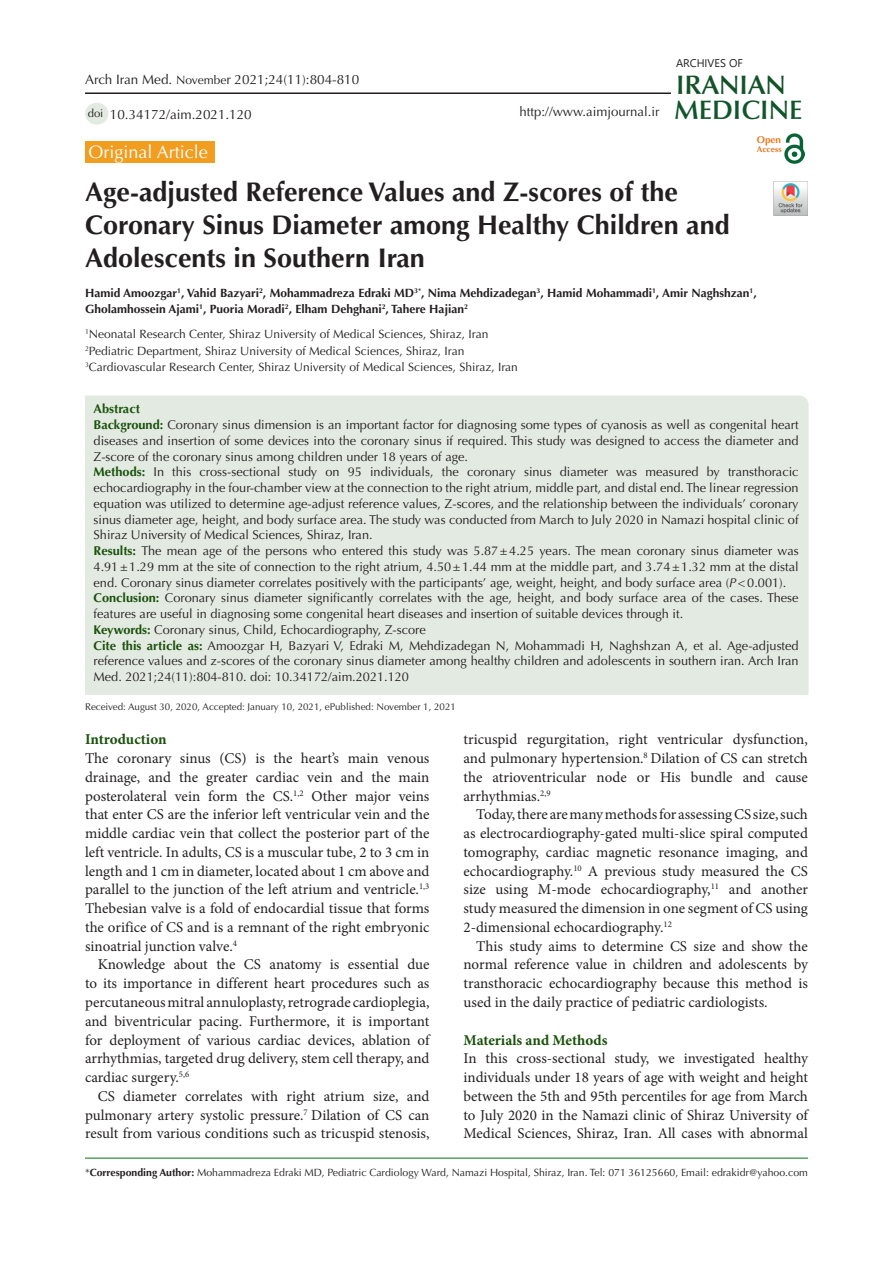
<style>
.page{position:relative;width:893px;height:1263px;background:#fff}
.page>*{position:absolute;margin:0;border:0;box-sizing:border-box;transform-origin:0 0}
.t1{font:700 27px/33px "Optima LT Std";color:#231f20}
.t2{font:600 26.85px "Optima LT Std";color:#11552a}
.t3{font:600 26.85px "Optima LT Std";color:#145228}
.t4{font:18px "Optima LT Std";color:#fff}
.t5{font:15px/18.8px "Minion Pro";color:#231f20;text-align:justify}
.t6{font:700 15px "Minion Pro";color:#19500a}
.t7{font:13.5px "Optima LT Std";color:#231f20}
.t8{font:13.2px "Optima LT Std";color:#231f20}
.t9{font:12.75px/15.8px "Optima LT Std";color:#231f20;text-align:justify}
.t10{font:700 12.75px "Optima LT Std";color:#19510a}
.t11{font:12px "Optima LT Std";color:#231f20}
.t12{font:700 12px/16.5px "Optima LT Std";color:#231f20}
.t13{font:11.25px "Optima LT Std";color:#231f20}
.t14{font:11.1px "Segoe UI";color:#231f20}
.t15{font:10.5px "Optima LT Std";color:#231f20}
.t16{font:700 9.9px "Optima LT Std";color:#ee7a23}
.t17{font:9.75px "Optima LT Std";color:#231f20}
.t18{font:700 8.4px "Optima LT Std";color:#e67625}
.s1{font-size:12px}
.s2{font-weight:700;color:#19510a}
.s3{font-style:italic}
.s4{font-weight:700;color:#19500a}
.s5{font-weight:700}
</style>
<div class="page">
<hr style="left:85px;top:1158px;width:723px;height:1px;background:#007513">
<div style="left:85px;top:141px;width:130px;height:22px;background:#f19d20"></div>
<div style="left:85px;top:395px;width:724px;height:300px;background:#e3eae2"></div>
<div style="left:85px;top:103px;width:23px;height:22px;background:#e3eae2;border-radius:50%"></div>
<hr style="left:85px;top:92px;width:586px;height:2px;background:#231f20">
<img style="left:785px;top:133px;width:19px;height:31px">
<img style="left:774px;top:182px;width:34px;height:34px">
<p class="t7" style="left:85px;top:72px;width:276px">Arch Iran Med. <span class="s1">Novembe</span>r 2021;24(11):804-810</p>
<p class="t13" style="left:88px;top:106px;width:17px">doi</p>
<p class="t7" style="left:110px;top:106px;width:143px">10.34172/aim.2021.120</p>
<p class="t8" style="left:520px;top:104px;width:141px">http://www.aimjournal.ir</p>
<p class="t14" style="left:676px;top:52px;width:68px">ARCHIVES OF</p>
<p class="t3" style="left:676px;top:69px;width:111px">IRANIAN</p>
<p class="t2" style="left:674px;top:94px;width:130px">MEDICINE</p>
<p class="t16" style="left:757px;top:134px;width:26px">Open</p>
<p class="t18" style="left:757px;top:144px;width:26px">Access</p>
<p class="t4" style="left:89px;top:141px;width:121px">Original Article</p>
<p class="t1" style="left:85px;top:176px;width:646px">Age-adjusted Reference Values and Z-scores of the<br>Coronary Sinus Diameter among Healthy Children and<br>Adolescents in Southern Iran</p>
<p class="t12" style="left:85px;top:285px;width:673px">Hamid Amoozgar<sup>1</sup>, Vahid Bazyari<sup>2</sup>, Mohammadreza Edraki MD<sup>3*</sup>, Nima Mehdizadegan<sup>3</sup>, Hamid Mohammadi<sup>1</sup>, Amir Naghshzan<sup>1</sup>,<br>Gholamhossein Ajami<sup>1</sup>, Puoria Moradi<sup>2</sup>, Elham Dehghani<sup>2</sup>, Tahere Hajian<sup>2</sup></p>
<p class="t11" style="left:85px;top:327px;width:405px"><sup>1</sup>Neonatal Research Center, Shiraz University of Medical Sciences, Shiraz, Iran</p>
<p class="t11" style="left:85px;top:344px;width:381px"><sup>2</sup>Pediatric Department, Shiraz University of Medical Sciences, Shiraz, Iran</p>
<p class="t11" style="left:85px;top:360px;width:434px"><sup>3</sup>Cardiovascular Research Center, Shiraz University of Medical Sciences, Shiraz, Iran</p>
<p class="t10" style="left:94px;top:402px;width:48px">Abstract</p>
<p class="t9" style="left:94px;top:417px;width:707px"><span class="s2">Background:</span> Coronary sinus dimension is an important factor for diagnosing some types of cyanosis as well as congenital heart diseases and insertion of some devices into the coronary sinus if required. This study was designed to access the diameter and Z-score of the coronary sinus among children under 18 years of age.</p>
<p class="t9" style="left:94px;top:464px;width:707px"><span class="s2">Methods:</span> In this cross-sectional study on 95 individuals, the coronary sinus diameter was measured by transthoracic echocardiography in the four-chamber view at the connection to the right atrium, middle part, and distal end. The linear regression equation was utilized to determine age-adjust reference values, Z-scores, and the relationship between the individuals’ coronary sinus diameter age, height, and body surface area. The study was conducted from March to July 2020 in Namazi hospital clinic of Shiraz University of Medical Sciences, Shiraz, Iran.</p>
<p class="t9" style="left:94px;top:543px;width:707px"><span class="s2">Results:</span> The mean age of the persons who entered this study was 5.87±4.25 years. The mean coronary sinus diameter was 4.91±1.29 mm at the site of connection to the right atrium, 4.50±1.44 mm at the middle part, and 3.74±1.32 mm at the distal end. Coronary sinus diameter correlates positively with the participants’ age, weight, height, and body surface area (<span class="s3">P</span>&lt;0.001).</p>
<p class="t9" style="left:94px;top:590px;width:706px"><span class="s2">Conclusion:</span> Coronary sinus diameter significantly correlates with the age, height, and body surface area of the cases. These features are useful in diagnosing some congenital heart diseases and insertion of suitable devices through it.</p>
<p class="t9" style="left:94px;top:622px;width:334px"><span class="s2">Keywords:</span> Coronary sinus, Child, Echocardiography, Z-score</p>
<p class="t9" style="left:94px;top:638px;width:706px"><span class="s4">Cite this article as:</span> Amoozgar H, Bazyari V, Edraki M, Mehdizadegan N, Mohammadi H, Naghshzan A, et al. Age-adjusted reference values and z-scores of the coronary sinus diameter among healthy children and adolescents in southern iran. Arch Iran Med. 2021;24(11):804-810. doi: 10.34172/aim.2021.120</p>
<p class="t17" style="left:85px;top:701px;width:372px">Received: August 30, 2020, Accepted: January 10, 2021, ePublished: November 1, 2021</p>
<p class="t6" style="left:85px;top:729px;width:83px">Introduction</p>
<p class="t5" style="left:85px;top:749px;width:346px">The coronary sinus (CS) is the heart’s main venous drainage, and the greater cardiac vein and the main posterolateral vein form the CS.<sup>1,2</sup> Other major veins that enter CS are the inferior left ventricular vein and the middle cardiac vein that collect the posterior part of the left ventricle. In adults, CS is a muscular tube, 2 to 3 cm in length and 1 cm in diameter, located about 1 cm above and parallel to the junction of the left atrium and ventricle.<sup>1,3<br></sup>Thebesian valve is a fold of endocardial tissue that forms the orifice of CS and is a remnant of the right embryonic sinoatrial junction valve.<sup>4</sup></p>
<p class="t5" style="left:85px;top:955px;width:346px;text-indent:13px">Knowledge about the CS anatomy is essential due to its importance in different heart procedures such as percutaneous mitral annuloplasty, retrograde cardioplegia, and biventricular pacing. Furthermore, it is important for deployment of various cardiac devices, ablation of arrhythmias, targeted drug delivery, stem cell therapy, and cardiac surgery.<sup>5,6</sup></p>
<p class="t5" style="left:85px;top:1087px;width:346px;text-indent:13px">CS diameter correlates with right atrium size, and pulmonary artery systolic pressure.<sup>7</sup> Dilation of CS can result from various conditions such as tricuspid stenosis,</p>
<p class="t5" style="left:463px;top:730px;width:346px">tricuspid regurgitation, right ventricular dysfunction, and pulmonary hypertension.<sup>8</sup> Dilation of CS can stretch the atrioventricular node or His bundle and cause arrhythmias.<sup>2,9</sup></p>
<p class="t5" style="left:463px;top:805px;width:346px;text-indent:13px">Today, there are many methods for assessing CS size, such as electrocardiography-gated multi-slice spiral computed tomography, cardiac magnetic resonance imaging, and echocardiography.<sup>10</sup> A previous study measured the CS size using M-mode echocardiography,<sup>11</sup> and another study measured the dimension in one segment of CS using 2-dimensional echocardiography.<sup>12</sup></p>
<p class="t5" style="left:463px;top:937px;width:346px;text-indent:13px">This study aims to determine CS size and show the normal reference value in children and adolescents by transthoracic echocardiography because this method is used in the daily practice of pediatric cardiologists.</p>
<p class="t6" style="left:463px;top:1029px;width:145px">Materials and Methods</p>
<p class="t5" style="left:463px;top:1049px;width:346px">In this cross-sectional study, we investigated healthy individuals under 18 years of age with weight and height between the 5th and 95th percentiles for age from March to July 2020 in the Namazi clinic of Shiraz University of Medical Sciences, Shiraz, Iran. All cases with abnormal</p>
<p class="t15" style="left:85px;top:1166px;width:724px">*<span class="s5">Corresponding Author:</span> Mohammadreza Edraki MD, Pediatric Cardiology Ward, Namazi Hospital, Shiraz, Iran. Tel: 071 36125660, Email: edrakidr@yahoo.com</p>
</div>
